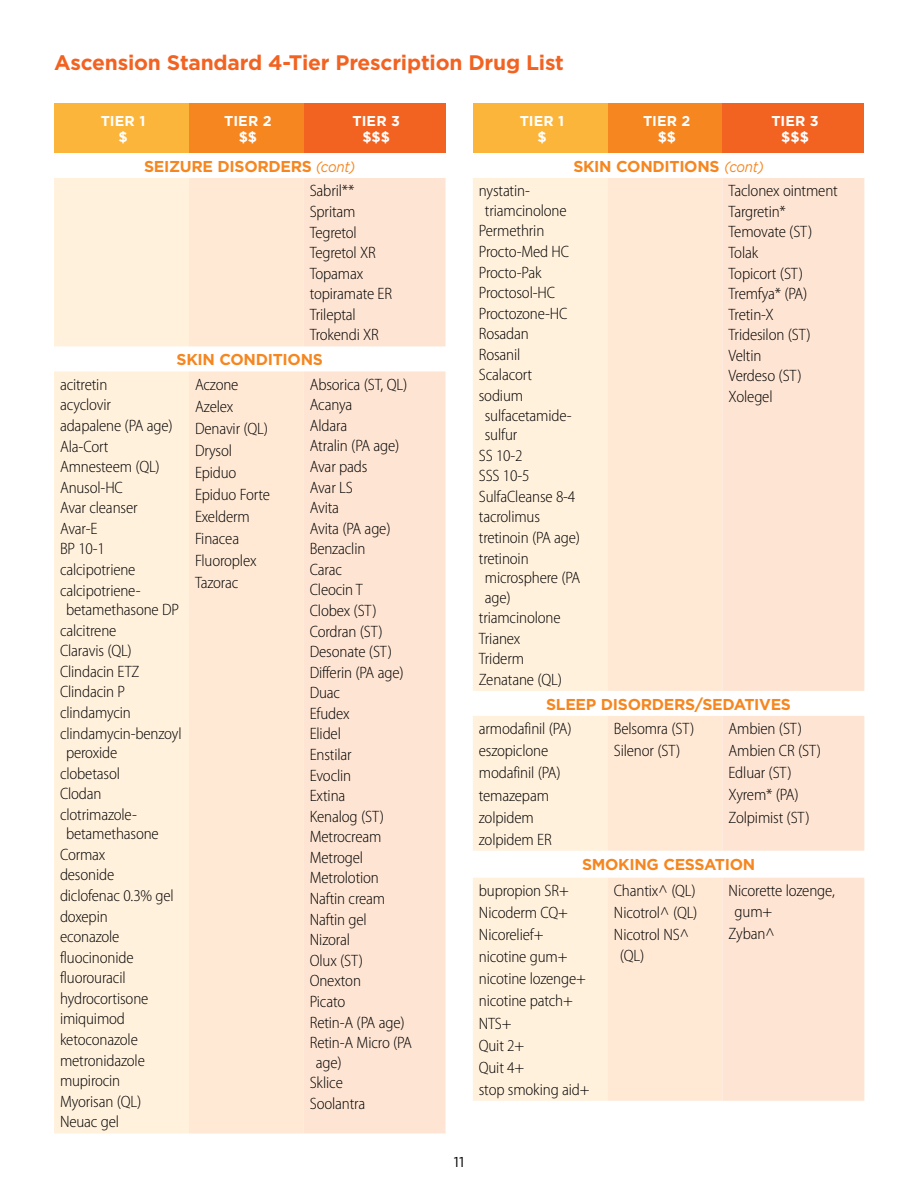
<style>
.page{position:relative;width:918px;height:1188px;background:#fff}
.page>*{position:absolute;margin:0;border:0;box-sizing:border-box;transform-origin:0 0}
.t1{font:700 21px "Gotham";letter-spacing:-.01em;color:#f26322}
.t2{font:300 semi-condensed 16.5px/22px "Myriad Pro";letter-spacing:-.01em;color:#000}
.t3{font:700 15.75px "Gotham";letter-spacing:-.02em;color:#f6861f}
.t4{font:italic 15px "Gotham";color:#f6861f;scale:.9 1}
.t5{font:700 14.25px/16.5px "Gotham";letter-spacing:-.01em;color:#fff;text-align:center}
.t6{font:14.25px "Gotham";color:#000}
.s1{font-weight:400;font-style:italic;font-size:15px}
</style>
<div class="page">
<div style="left:54px;top:104px;width:135px;height:49px;background:#fcb53b"></div>
<div style="left:189px;top:104px;width:115px;height:49px;background:#f6861f"></div>
<div style="left:304px;top:104px;width:142px;height:49px;background:#f26322"></div>
<div style="left:54px;top:178px;width:135px;height:955px;background:#fff1dc"></div>
<div style="left:189px;top:178px;width:115px;height:955px;background:#ffe9d5"></div>
<div style="left:304px;top:178px;width:142px;height:955px;background:#fee4d2"></div>
<div style="left:473px;top:104px;width:135px;height:49px;background:#fcb53b"></div>
<div style="left:608px;top:104px;width:115px;height:49px;background:#f6861f"></div>
<div style="left:723px;top:104px;width:141px;height:49px;background:#f26322"></div>
<div style="left:473px;top:178px;width:135px;height:923px;background:#fff1dc"></div>
<div style="left:608px;top:178px;width:115px;height:923px;background:#ffe9d5"></div>
<div style="left:723px;top:178px;width:141px;height:923px;background:#fee4d2"></div>
<p class="t1" style="left:54px;top:50px;width:511px">Ascension Standard 4-Tier Prescription Drug List</p>
<p class="t5" style="left:101px;top:112px;width:46px">TIER 1 $</p>
<p class="t5" style="left:224px;top:112px;width:49px">TIER 2 $$</p>
<p class="t5" style="left:353px;top:112px;width:49px">TIER 3 $$$</p>
<p class="t3" style="left:144px;top:157px;width:213px">SEIZURE DISORDERS <span class="s1">(cont)</span></p>
<p class="t2" style="left:310px;top:181px;width:84px;line-height:20.5px">Sabril**<br>Spritam<br>Tegretol<br>Tegretol XR<br>Topamax topiramate ER<br>Trileptal<br>Trokendi XR</p>
<p class="t3" style="left:177px;top:351px;width:56px">SKIN CON</p>
<p class="t3" style="left:256px;top:351px;width:38px">DITIONS</p>
<p class="t2" style="left:60px;top:374px;width:49px">acitretin</p>
<p class="t2" style="left:60px;top:394px;width:53px">acyclovir</p>
<p class="t2" style="left:60px;top:415px;width:114px">adapalene (PA age)</p>
<p class="t2" style="left:60px;top:435px;width:50px">Ala-Cort</p>
<p class="t2" style="left:60px;top:456px;width:101px">Amnesteem (QL)</p>
<p class="t2" style="left:60px;top:477px;width:64px">Anusol-HC</p>
<p class="t2" style="left:60px;top:497px;width:79px">Avar cleanser</p>
<p class="t2" style="left:60px;top:518px;width:39px">Avar-E</p>
<p class="t2" style="left:60px;top:538px;width:47px">BP 10-1</p>
<p class="t2" style="left:60px;top:559px;width:77px">calcipotriene</p>
<p class="t2" style="left:60px;top:579px;width:82px">calcipotriene-</p>
<p class="t2" style="left:66px;top:599px;width:115px">betamethasone DP</p>
<p class="t2" style="left:60px;top:619px;width:58px">calcitrene</p>
<p class="t2" style="left:60px;top:640px;width:73px">Claravis (QL)</p>
<p class="t2" style="left:60px;top:661px;width:81px">Clindacin ETZ</p>
<p class="t2" style="left:60px;top:681px;width:67px">Clindacin P</p>
<p class="t2" style="left:60px;top:702px;width:72px">clindamycin</p>
<p class="t2" style="left:60px;top:722px;width:123px">clindamycin-benzoyl</p>
<p class="t2" style="left:66px;top:742px;width:53px">peroxide</p>
<p class="t2" style="left:60px;top:762px;width:62px">clobetasol</p>
<p class="t2" style="left:60px;top:783px;width:43px">Clodan</p>
<p class="t2" style="left:60px;top:804px;width:79px">clotrimazole-</p>
<p class="t2" style="left:66px;top:823px;width:94px">betamethasone</p>
<p class="t2" style="left:60px;top:844px;width:47px">Cormax</p>
<p class="t2" style="left:60px;top:864px;width:56px">desonide</p>
<p class="t2" style="left:60px;top:885px;width:115px">diclofenac 0.3% gel</p>
<p class="t2" style="left:60px;top:905px;width:49px">doxepin</p>
<p class="t2" style="left:60px;top:926px;width:61px">econazole</p>
<p class="t2" style="left:60px;top:947px;width:75px">fluocinonide</p>
<p class="t2" style="left:60px;top:967px;width:67px">fluorouracil</p>
<p class="t2" style="left:60px;top:988px;width:90px">hydrocortisone</p>
<p class="t2" style="left:60px;top:1008px;width:67px">imiquimod</p>
<p class="t2" style="left:60px;top:1029px;width:79px">ketoconazole</p>
<p class="t2" style="left:60px;top:1049px;width:86px">metronidazole</p>
<p class="t2" style="left:60px;top:1070px;width:62px">mupirocin</p>
<p class="t2" style="left:60px;top:1091px;width:83px">Myorisan (QL)</p>
<p class="t2" style="left:60px;top:1111px;width:61px">Neuac gel</p>
<p class="t2" style="left:195px;top:374px;width:77px">Aczone<br>Azelex<br>Denavir (QL)<br>Drysol<br>Epiduo<br>Epiduo Forte<br>Exelderm<br>Finacea<br>Fluoroplex<br>Tazorac</p>
<p class="t2" style="left:310px;top:373px;width:99px">Absorica (ST, QL)</p>
<p class="t2" style="left:310px;top:394px;width:44px">Acanya</p>
<p class="t2" style="left:310px;top:415px;width:39px">Aldara</p>
<p class="t2" style="left:310px;top:435px;width:91px">Atralin (PA age)</p>
<p class="t2" style="left:310px;top:456px;width:59px">Avar pads</p>
<p class="t2" style="left:310px;top:476px;width:45px">Avar LS</p>
<p class="t2" style="left:310px;top:497px;width:31px">Avita</p>
<p class="t2" style="left:310px;top:518px;width:82px">Avita (PA age)</p>
<p class="t2" style="left:310px;top:538px;width:57px">Benzaclin</p>
<p class="t2" style="left:310px;top:559px;width:34px">Carac</p>
<p class="t2" style="left:310px;top:579px;width:55px">Cleocin T</p>
<p class="t2" style="left:310px;top:600px;width:68px">Clobex (ST)</p>
<p class="t2" style="left:310px;top:620px;width:75px">Cordran (ST)</p>
<p class="t2" style="left:310px;top:641px;width:84px">Desonate (ST)</p>
<p class="t2" style="left:310px;top:662px;width:95px">Differin (PA age)</p>
<p class="t2" style="left:310px;top:682px;width:32px">Duac</p>
<p class="t2" style="left:310px;top:703px;width:41px">Efudex</p>
<p class="t2" style="left:310px;top:723px;width:33px">Elidel</p>
<p class="t2" style="left:310px;top:744px;width:44px">Enstilar</p>
<p class="t2" style="left:310px;top:764px;width:43px">Evoclin</p>
<p class="t2" style="left:310px;top:785px;width:37px">Extina</p>
<p class="t2" style="left:310px;top:806px;width:76px">Kenalog (ST)</p>
<p class="t2" style="left:310px;top:826px;width:73px">Metrocream</p>
<p class="t2" style="left:310px;top:847px;width:55px">Metrogel</p>
<p class="t2" style="left:310px;top:867px;width:71px">Metrolotion</p>
<p class="t2" style="left:310px;top:888px;width:77px">Naftin cream</p>
<p class="t2" style="left:310px;top:908px;width:59px">Naftin gel</p>
<p class="t2" style="left:310px;top:929px;width:42px">Nizoral</p>
<p class="t2" style="left:310px;top:950px;width:55px">Olux (ST)</p>
<p class="t2" style="left:310px;top:970px;width:53px">Onexton</p>
<p class="t2" style="left:310px;top:991px;width:37px">Picato</p>
<p class="t2" style="left:310px;top:1011px;width:97px">Retin-A (PA age)</p>
<p class="t2" style="left:310px;top:1032px;width:104px">Retin-A Micro (PA</p>
<p class="t2" style="left:316px;top:1051px;width:27px">age)</p>
<p class="t2" style="left:310px;top:1072px;width:35px">Sklice</p>
<p class="t2" style="left:310px;top:1093px;width:57px">Soolantra</p>
<p class="t5" style="left:520px;top:112px;width:46px">TIER 1 $</p>
<p class="t5" style="left:643px;top:112px;width:49px">TIER 2 $$</p>
<p class="t5" style="left:771px;top:112px;width:49px">TIER 3 $$$</p>
<p class="t3" style="left:573px;top:157px;width:56px">SKIN CON</p>
<p class="t3" style="left:652px;top:157px;width:38px">DITIONS</p>
<p class="t4" style="left:724px;top:158px;width:46px">(cont)</p>
<p class="t2" style="left:479px;top:180px;width:53px">nystatin-</p>
<p class="t2" style="left:485px;top:200px;width:83px">triamcinolone</p>
<p class="t2" style="left:479px;top:220px;width:67px">Permethrin</p>
<p class="t2" style="left:479px;top:241px;width:92px">Procto-Med HC</p>
<p class="t2" style="left:479px;top:261px;width:64px">Procto-Pak</p>
<p class="t2" style="left:479px;top:282px;width:78px">Proctosol-HC</p>
<p class="t2" style="left:479px;top:303px;width:90px">Proctozone-HC</p>
<p class="t2" style="left:479px;top:323px;width:52px">Rosadan</p>
<p class="t2" style="left:479px;top:344px;width:43px">Rosanil</p>
<p class="t2" style="left:479px;top:364px;width:55px">Scalacort</p>
<p class="t2" style="left:479px;top:385px;width:46px">sodium</p>
<p class="t2" style="left:485px;top:404px;width:88px">sulfacetamide-</p>
<p class="t2" style="left:485px;top:424px;width:34px">sulfur</p>
<p class="t2" style="left:479px;top:444px;width:45px">SS 10-2</p>
<p class="t2" style="left:479px;top:465px;width:52px">SSS 10-5</p>
<p class="t2" style="left:479px;top:486px;width:98px">SulfaCleanse 8-4</p>
<p class="t2" style="left:479px;top:506px;width:63px">tacrolimus</p>
<p class="t2" style="left:479px;top:527px;width:103px">tretinoin (PA age)</p>
<p class="t2" style="left:479px;top:547px;width:51px">tretinoin</p>
<p class="t2" style="left:485px;top:567px;width:97px">microsphere (PA</p>
<p class="t2" style="left:485px;top:586px;width:27px">age)</p>
<p class="t2" style="left:479px;top:607px;width:83px">triamcinolone</p>
<p class="t2" style="left:479px;top:627px;width:43px">Trianex</p>
<p class="t2" style="left:479px;top:648px;width:47px">Triderm</p>
<p class="t2" style="left:479px;top:669px;width:85px">Zenatane (QL)</p>
<p class="t2" style="left:729px;top:181px;width:111px;line-height:20.5px">Taclonex ointment<br>Targretin*<br>Temovate (ST)<br>Tolak<br>Topicort (ST)<br>Tremfya* (PA)<br>Tretin-X<br>Tridesilon (ST)<br>Veltin<br>Verdeso (ST)<br>Xolegel</p>
<p class="t3" style="left:546px;top:695px;width:235px">SLEEP DISORDERS/SEDATIVES</p>
<p class="t2" style="left:479px;top:718px;width:94px">armodafinil (PA) eszopiclone modafinil (PA) temazepam zolpidem zolpidem ER</p>
<p class="t2" style="left:614px;top:718px;width:82px">Belsomra (ST)<br>Silenor (ST)</p>
<p class="t2" style="left:729px;top:718px;width:94px">Ambien (ST)<br>Ambien CR (ST)<br>Edluar (ST)<br>Xyrem* (PA)<br>Zolpimist (ST)</p>
<p class="t3" style="left:582px;top:855px;width:175px">Smoking Cessation</p>
<p class="t2" style="left:479px;top:880px;width:112px">bupropion SR+<br>Nicoderm CQ+<br>Nicorelief+ nicotine gum+ nicotine lozenge+ nicotine patch+<br>NTS+<br>Quit 2+<br>Quit 4+<br>stop smoking aid+</p>
<p class="t2" style="left:614px;top:880px;width:84px">Chantix^ (QL)</p>
<p class="t2" style="left:729px;top:880px;width:108px">Nicorette lozenge,</p>
<p class="t2" style="left:735px;top:901px;width:39px">gum+</p>
<p class="t2" style="left:729px;top:923px;width:48px">Zyban^</p>
<p class="t2" style="left:614px;top:902px;width:85px">Nicotrol^ (QL)</p>
<p class="t2" style="left:614px;top:924px;width:77px">Nicotrol NS^</p>
<p class="t2" style="left:620px;top:945px;width:26px">(QL)</p>
<p class="t6" style="left:454px;top:1153px;width:12px">11</p>
</div>
